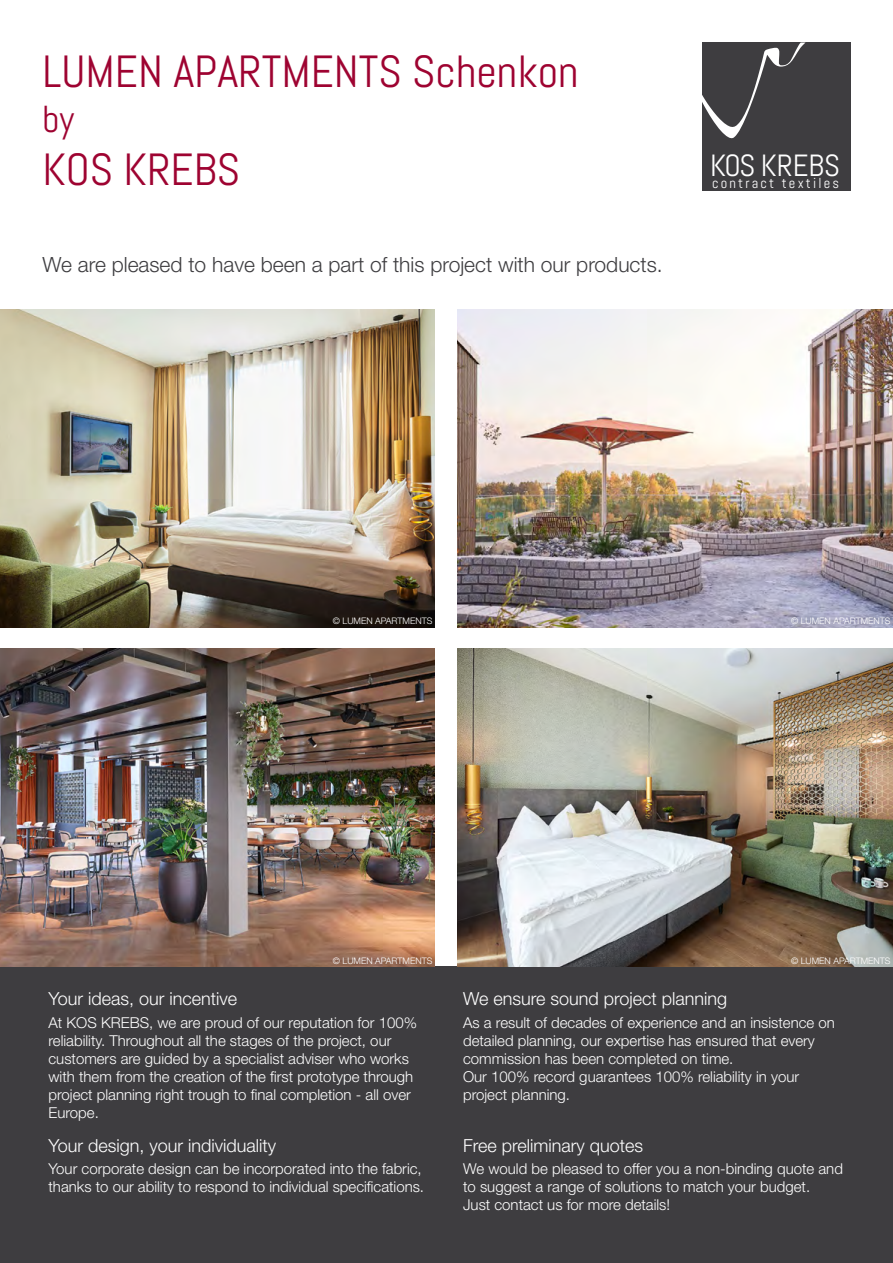
<style>
.page{position:relative;width:893px;height:1263px;background:#fff}
.page>*{position:absolute;margin:0;border:0;box-sizing:border-box;transform-origin:0 0}
.t1{font:45px "Abel";color:#9e0331}
.t2{font:37.5px "Abel";color:#9e0331}
.t3{font:30.6px "Abel";color:#fff}
.t4{font:300 21px "Helvetica Neue LT Std";color:#3e3d40}
.t5{font:300 18px "Helvetica Neue LT Std";color:#fff}
.t6{font:300 15px/18px "Helvetica Neue LT Std";color:#fff}
.t7{font:14.4px "Abel";letter-spacing:.15em;color:#fff}
.t8{font:300 9px "Helvetica Neue LT Std";color:#fff}
</style>
<div class="page">
<div style="left:0;top:967px;width:893px;height:296px;background:#3e3d40"></div>
<div style="left:702px;top:43px;width:148px;height:148px;background:#3e3d40"></div>
<svg style="left:702px;top:43px;width:103px;height:96px"></svg>
<img style="left:0;top:648px;width:435px;height:319px">
<img style="left:457px;top:309px;width:436px;height:318px">
<img style="left:457px;top:649px;width:436px;height:318px">
<img style="left:0;top:309px;width:435px;height:318px">
<h1 class="t1" style="left:43px;top:43px;width:538px">LUMEN APARTMENTS Schenkon</h1>
<h2 class="t2" style="left:43px;top:95px;width:33px">by</h2>
<h1 class="t1" style="left:43px;top:141px;width:199px">KOS KREBS</h1>
<h3 class="t4" style="left:43px;top:252px;width:622px">We are pleased to have been a part of this project with our products.</h3>
<h3 class="t3" style="left:710px;top:146px;width:131px">KOS KREBS</h3>
<p class="t7" style="left:712px;top:174px;width:129px">contract textiles</p>
<p class="t8" style="left:333px;top:615px;width:101px">© LUMEN APARTMENTS</p>
<p class="t8" style="left:333px;top:955px;width:101px">© LUMEN APARTMENTS</p>
<p class="t8" style="left:791px;top:615px;width:101px">© LUMEN APARTMENTS</p>
<p class="t8" style="left:791px;top:955px;width:101px">© LUMEN APARTMENTS</p>
<p class="t5" style="left:49px;top:988px;width:190px">Your ideas, our incentive</p>
<p class="t6" style="left:49px;top:1013px;width:370px">At KOS KREBS, we are proud of our reputation for 100% reliability. Throughout all the stages of the project, our customers are guided by a specialist adviser who works with them from the creation of the first prototype through project planning right trough to final completion - all over Europe.</p>
<p class="t5" style="left:49px;top:1134px;width:229px">Your design, your individuality</p>
<p class="t6" style="left:49px;top:1159px;width:377px">Your corporate design can be incorporated into the fabric, thanks to our ability to respond to individual specifications.</p>
<p class="t5" style="left:463px;top:988px;width:266px">We ensure sound project planning</p>
<p class="t6" style="left:463px;top:1013px;width:373px">As a result of decades of experience and an insistence on detailed planning, our expertise has ensured that every commission has been completed on time.<br>Our 100% record guarantees 100% reliability in your project planning.</p>
<p class="t5" style="left:463px;top:1134px;width:182px">Free preliminary quotes</p>
<p class="t6" style="left:463px;top:1159px;width:381px">We would be pleased to offer you a non-binding quote and to suggest a range of solutions to match your budget.<br>Just contact us for more details!</p>
</div>
